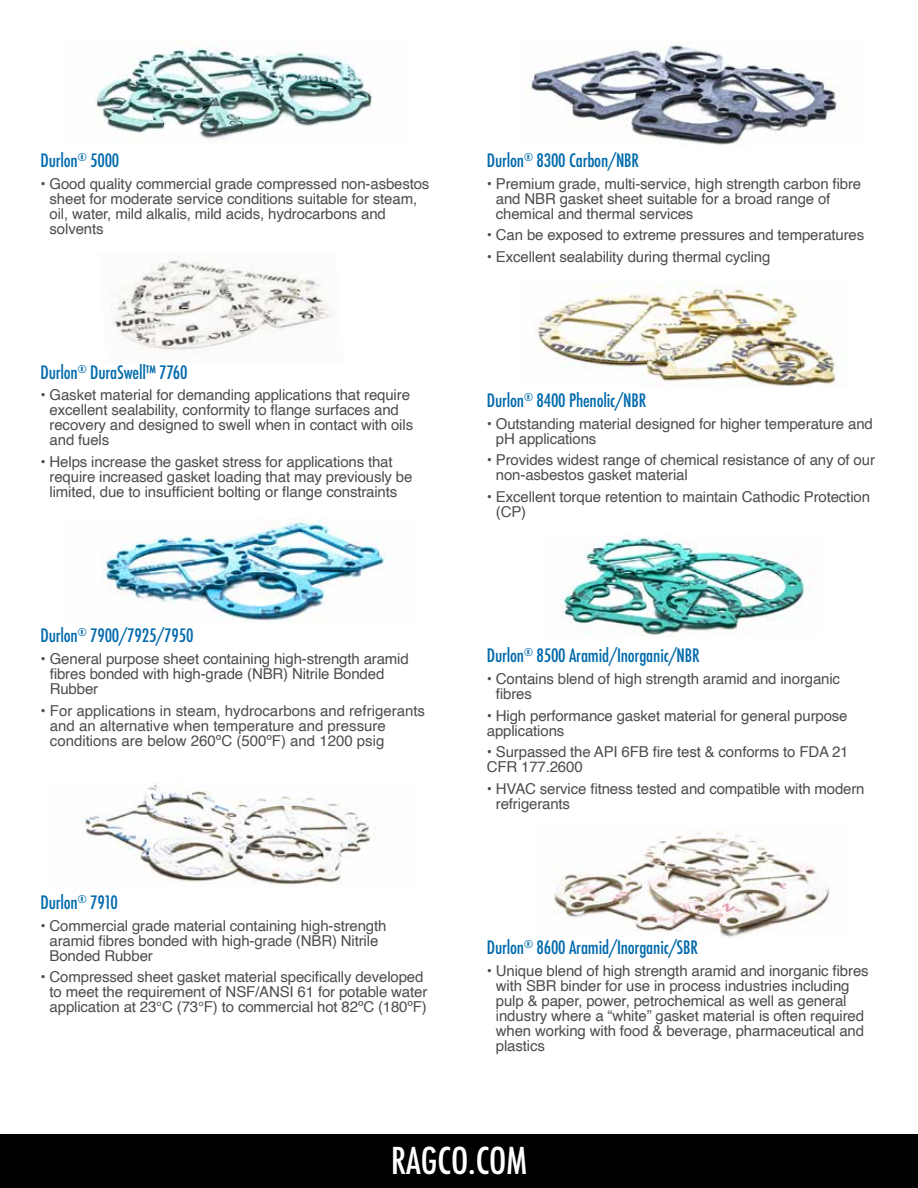
<style>
.page{position:relative;width:918px;height:1188px;background:#fff}
.page>*{position:absolute;margin:0;border:0;box-sizing:border-box;transform-origin:0 0}
.t1{font:500 condensed 36px "Futura";color:#fff}
.t2{font:500 condensed 18px "Futura";letter-spacing:-.01em;color:#006aac}
.t3{font:15px/15px "Helvetica";letter-spacing:-.01em;color:#4d4d4f}
</style>
<div class="page">
<div style="left:0;top:1134px;width:918px;height:54px;background:#000"></div>
<img style="left:95px;top:40px;width:277px;height:103px">
<img style="left:529px;top:42px;width:311px;height:103px">
<img style="left:113px;top:258px;width:218px;height:92px">
<img style="left:535px;top:284px;width:311px;height:103px">
<img style="left:101px;top:518px;width:291px;height:104px">
<img style="left:559px;top:537px;width:251px;height:100px">
<img style="left:82px;top:782px;width:294px;height:104px">
<img style="left:554px;top:831px;width:276px;height:107px">
<p class="t2" style="left:40px;top:149px;width:80px">Durlon<sup>®</sup> 5000</p>
<p class="t3" style="left:50px;top:176px;width:381px;text-indent:-9px">• Good quality commercial grade compressed non-asbestos sheet for moderate service conditions suitable for steam, oil, water, mild alkalis, mild acids, hydrocarbons and solvents</p>
<p class="t2" style="left:40px;top:361px;width:148px">Durlon<sup>®</sup> DuraSwell™ 7760</p>
<p class="t3" style="left:50px;top:388px;width:365px;text-indent:-9px">• Gasket material for demanding applications that require excellent sealability, conformity to flange surfaces and recovery and designed to swell when in contact with oils and fuels</p>
<p class="t3" style="left:50px;top:455px;width:364px;text-indent:-9px">• Helps increase the gasket stress for applications that require increased gasket loading that may previously be limited, due to insufficient bolting or flange constraints</p>
<p class="t2" style="left:40px;top:624px;width:155px">Durlon<sup>®</sup> 7900/7925/7950</p>
<p class="t3" style="left:50px;top:652px;width:361px;text-indent:-9px">• General purpose sheet containing high-strength aramid fibres bonded with high-grade (NBR) Nitrile Bonded<br>Rubber</p>
<p class="t3" style="left:50px;top:703px;width:377px;text-indent:-9px">• For applications in steam, hydrocarbons and refrigerants and an alternative when temperature and pressure conditions are below 260ºC (500ºF) and 1200 psig</p>
<p class="t2" style="left:40px;top:891px;width:79px">Durlon<sup>®</sup> 7910</p>
<p class="t3" style="left:50px;top:918px;width:338px;text-indent:-9px">• Commercial grade material containing high-strength aramid fibres bonded with high-grade (NBR) Nitrile<br>Bonded Rubber</p>
<p class="t3" style="left:50px;top:970px;width:379px;text-indent:-9px">• Compressed sheet gasket material specifically developed to meet the requirement of NSF/ANSI 61 for potable water application at 23°C (73°F) to commercial hot 82ºC (180ºF)</p>
<p class="t2" style="left:487px;top:149px;width:154px">Durlon<sup>®</sup> 8300 Carbon/NBR</p>
<p class="t3" style="left:496px;top:176px;width:367px;text-indent:-9px">• Premium grade, multi-service, high strength carbon fibre and NBR gasket sheet suitable for a broad range of chemical and thermal services</p>
<p class="t3" style="left:487px;top:228px;width:379px">• Can be exposed to extreme pressures and temperatures</p>
<p class="t3" style="left:487px;top:250px;width:285px">• Excellent sealability during thermal cycling</p>
<p class="t2" style="left:487px;top:389px;width:161px">Durlon<sup>®</sup> 8400 Phenolic/NBR</p>
<p class="t3" style="left:496px;top:416px;width:378px;text-indent:-9px">• Outstanding material designed for higher temperature and pH applications</p>
<p class="t3" style="left:496px;top:453px;width:381px;text-indent:-9px">• Provides widest range of chemical resistance of any of our non-asbestos gasket material</p>
<p class="t3" style="left:496px;top:490px;width:376px;text-indent:-9px">• Excellent torque retention to maintain Cathodic Protection (CP)</p>
<p class="t2" style="left:487px;top:644px;width:214px">Durlon<sup>®</sup> 8500 Aramid/Inorganic/NBR</p>
<p class="t3" style="left:496px;top:671px;width:346px;text-indent:-9px">• Contains blend of high strength aramid and inorganic fibres</p>
<p class="t3" style="left:487px;top:708px;width:362px">• High performance gasket material for general purpose applications</p>
<p class="t3" style="left:487px;top:745px;width:363px">• Surpassed the API 6FB fire test &amp; conforms to FDA 21<br>CFR 177.2600</p>
<p class="t3" style="left:496px;top:782px;width:370px;text-indent:-9px">• HVAC service fitness tested and compatible with modern refrigerants</p>
<p class="t2" style="left:487px;top:936px;width:213px">Durlon<sup>®</sup> 8600 Aramid/Inorganic/SBR</p>
<p class="t3" style="left:496px;top:963px;width:374px;text-indent:-9px">• Unique blend of high strength aramid and inorganic fibres with SBR binder for use in process industries including pulp &amp; paper, power, petrochemical as well as general industry where a “white” gasket material is often required when working with food &amp; beverage, pharmaceutical and plastics</p>
<h1 class="t1" style="left:391px;top:1138px;width:137px">RAGCO.COM</h1>
</div>
